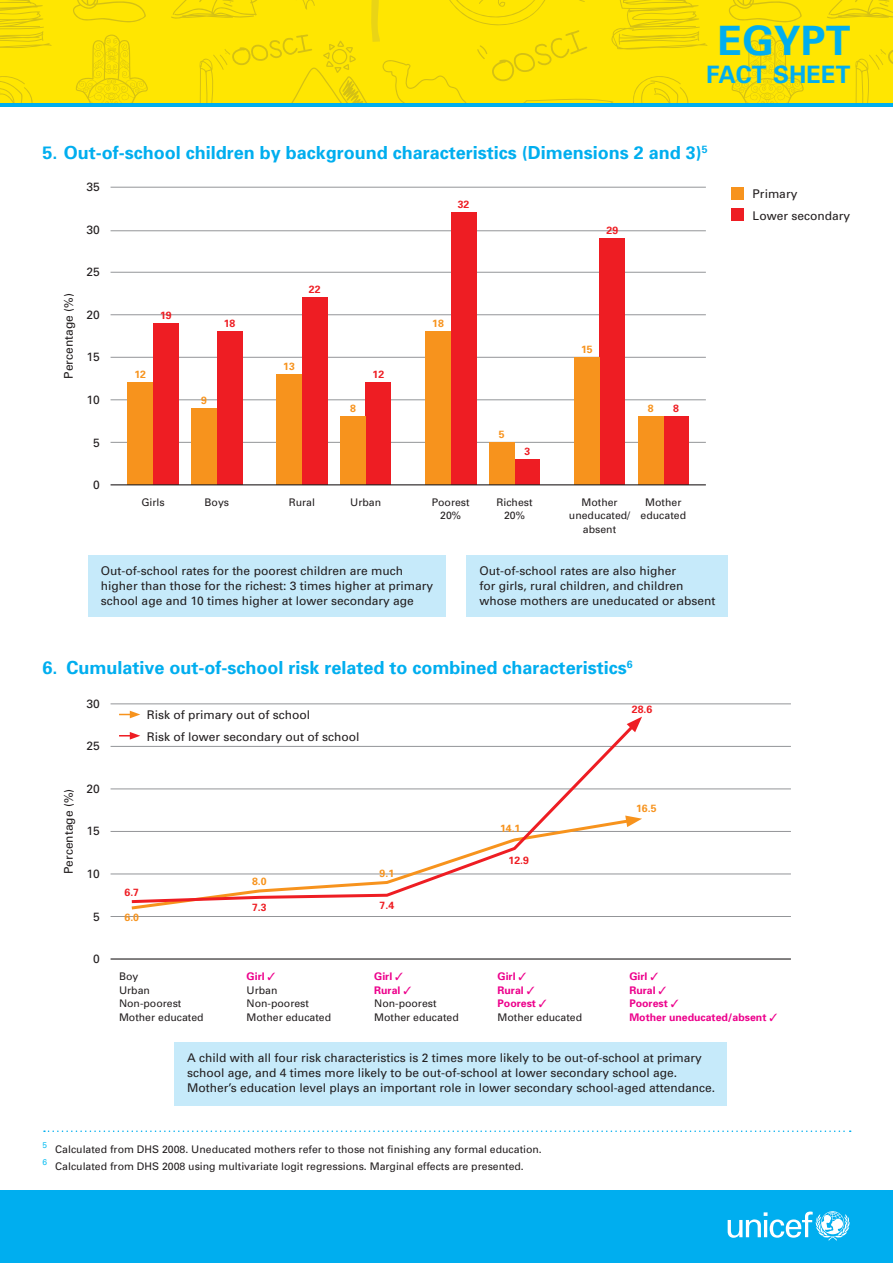
<style>
.page{position:relative;width:893px;height:1263px;background:#fff}
.page>*{position:absolute;margin:0;border:0;box-sizing:border-box;transform-origin:0 0}
.t1{font:700 40.5px "Univers";color:#00aeef}
.t2{font:700 24px "Univers";color:#00aeef}
.t3{font:700 18px "Univers";color:#00aeef}
.t4{font:12px/15px "Univers";color:#231f20}
.t5{font:10.5px/13.5px "Univers";color:#231f20}
.t6{font:700 10.5px "Univers";color:#ed028c}
.t7{font:700 10.5px "Univers";color:#ee1d23}
.t8{font:700 10.5px "Univers";color:#f7931d}
.t9{font:8.25px "Univers";color:#15c0f2}
</style>
<div class="page">
<div style="left:0;top:1191px;width:893px;height:72px;background:#00aeef"></div>
<svg style="left:0;top:102px;width:893px;height:4px;fill:#00aeef"></svg>
<hr style="left:111px;top:230px;width:595px;height:1px;background:#939598">
<hr style="left:111px;top:187px;width:595px;height:1px;background:#939598">
<svg style="left:728px;top:1211px;width:122px;height:29px"></svg>
<hr style="left:111px;top:442px;width:595px;height:1px;background:#939598">
<hr style="left:111px;top:399px;width:595px;height:1px;background:#939598">
<hr style="left:111px;top:357px;width:595px;height:1px;background:#939598">
<hr style="left:111px;top:314px;width:595px;height:1px;background:#939598">
<hr style="left:111px;top:272px;width:595px;height:1px;background:#939598">
<div style="left:128px;top:383px;width:25px;height:102px;background:#f7931d"></div>
<div style="left:153px;top:323px;width:26px;height:162px;background:#ee1d23"></div>
<div style="left:663px;top:417px;width:26px;height:68px;background:#ee1d23"></div>
<div style="left:638px;top:417px;width:25px;height:68px;background:#f7931d"></div>
<div style="left:731px;top:187px;width:13px;height:13px;background:#f7931d"></div>
<div style="left:731px;top:208px;width:13px;height:13px;background:#ee1d23"></div>
<div style="left:600px;top:238px;width:25px;height:247px;background:#ee1d23"></div>
<div style="left:574px;top:357px;width:26px;height:128px;background:#f7931d"></div>
<div style="left:302px;top:298px;width:25px;height:187px;background:#ee1d23"></div>
<div style="left:276px;top:374px;width:26px;height:111px;background:#f7931d"></div>
<div style="left:217px;top:332px;width:25px;height:153px;background:#ee1d23"></div>
<div style="left:191px;top:408px;width:26px;height:77px;background:#f7931d"></div>
<div style="left:366px;top:383px;width:25px;height:102px;background:#ee1d23"></div>
<div style="left:340px;top:417px;width:26px;height:68px;background:#f7931d"></div>
<div style="left:451px;top:213px;width:25px;height:272px;background:#ee1d23"></div>
<div style="left:425px;top:332px;width:26px;height:153px;background:#f7931d"></div>
<div style="left:514px;top:459px;width:26px;height:26px;background:#ee1d23"></div>
<div style="left:489px;top:442px;width:25px;height:43px;background:#f7931d"></div>
<hr style="left:111px;top:484px;width:595px;height:1px;background:#231f20">
<div style="left:88px;top:555px;width:357px;height:62px;background:#c6eafa"></div>
<div style="left:467px;top:555px;width:261px;height:62px;background:#c6eafa"></div>
<svg style="left:44px;top:1130px;width:807px;height:2px"></svg>
<hr style="left:111px;top:703px;width:680px;height:1px;background:#939598">
<hr style="left:111px;top:916px;width:680px;height:1px;background:#939598">
<hr style="left:111px;top:873px;width:680px;height:1px;background:#939598">
<hr style="left:111px;top:831px;width:680px;height:1px;background:#939598">
<hr style="left:111px;top:788px;width:680px;height:1px;background:#939598">
<hr style="left:111px;top:746px;width:680px;height:1px;background:#939598">
<svg style="left:119px;top:711px;width:21px;height:7px"></svg>
<svg style="left:119px;top:735px;width:10px;height:2px"></svg>
<hr style="left:111px;top:958px;width:680px;height:1px;background:#231f20">
<div style="left:174px;top:1042px;width:553px;height:64px;background:#c6eafa"></div>
<svg style="left:129px;top:724px;width:510px;height:181px"></svg>
<svg style="left:627px;top:717px;width:15px;height:15px"></svg>
<div style="left:0;top:0;width:893px;height:102px;background:#ffe601"></div>
<svg style="left:73px;top:0;width:73px;height:23px"></svg>
<svg style="left:76px;top:35px;width:72px;height:67px"></svg>
<svg style="left:729px;top:0;width:73px;height:23px"></svg>
<svg style="left:731px;top:35px;width:73px;height:67px"></svg>
<svg style="left:171px;top:0;width:536px;height:102px"></svg>
<svg style="left:855px;top:49px;width:38px;height:53px"></svg>
<svg style="left:0;top:0;width:52px;height:102px"></svg>
<svg style="left:827px;top:0;width:66px;height:19px"></svg>
<h1 class="t1" style="left:718px;top:16px;width:134px">EGYPT</h1>
<h2 class="t2" style="left:706px;top:60px;width:146px">FACT SHEET</h2>
<h3 class="t3" style="left:43px;top:142px;width:667px">5. Out-of-school children by background characteristics (Dimensions 2 and 3)<sup>5</sup></h3>
<p class="t4" style="left:87px;top:179px;width:15px">35</p>
<p class="t4" style="left:87px;top:222px;width:15px">30</p>
<p class="t4" style="left:87px;top:265px;width:15px">25</p>
<p class="t4" style="left:87px;top:307px;width:15px">20</p>
<p class="t4" style="left:87px;top:350px;width:15px">15</p>
<p class="t4" style="left:87px;top:392px;width:15px">10</p>
<p class="t4" style="left:93px;top:435px;width:8px">5</p>
<p class="t4" style="left:93px;top:478px;width:8px">0</p>
<p class="t5" style="left:141px;top:495px;width:25px">Girls</p>
<p class="t5" style="left:205px;top:495px;width:26px">Boys</p>
<p class="t5" style="left:289px;top:495px;width:28px">Rural</p>
<p class="t5" style="left:350px;top:495px;width:32px">Urban</p>
<p class="t5" style="left:432px;top:495px;width:39px">Poorest</p>
<p class="t5" style="left:496px;top:495px;width:38px">Richest</p>
<p class="t5" style="left:581px;top:495px;width:38px">Mother</p>
<p class="t5" style="left:645px;top:495px;width:38px">Mother</p>
<p class="t5" style="left:440px;top:509px;width:23px">20%</p>
<p class="t5" style="left:504px;top:509px;width:23px">20%</p>
<p class="t5" style="left:583px;top:509px;width:105px;text-indent:-14px">uneducated/ educated absent</p>
<p class="t7" style="left:458px;top:198px;width:13px">32</p>
<p class="t7" style="left:606px;top:224px;width:13px">29</p>
<p class="t7" style="left:309px;top:283px;width:13px">22</p>
<p class="t4" style="left:61px;top:379px;width:87px;rotate:-90deg">Percentage (%)</p>
<p class="t7" style="left:160px;top:309px;width:13px">19</p>
<p class="t7" style="left:224px;top:317px;width:13px">18</p>
<p class="t8" style="left:432px;top:317px;width:13px">18</p>
<p class="t8" style="left:581px;top:343px;width:13px">15</p>
<p class="t8" style="left:283px;top:360px;width:13px">13</p>
<p class="t8" style="left:134px;top:368px;width:13px">12</p>
<p class="t7" style="left:373px;top:368px;width:13px">12</p>
<p class="t8" style="left:201px;top:394px;width:7px">9</p>
<p class="t8" style="left:648px;top:402px;width:7px">8</p>
<p class="t7" style="left:673px;top:402px;width:7px">8</p>
<p class="t8" style="left:350px;top:402px;width:7px">8</p>
<p class="t8" style="left:499px;top:428px;width:7px">5</p>
<p class="t7" style="left:524px;top:445px;width:7px">3</p>
<p class="t4" style="left:101px;top:563px;width:334px">Out-of-school rates for the poorest children are much higher than those for the richest: 3 times higher at primary school age and 10 times higher at lower secondary age</p>
<p class="t4" style="left:479px;top:563px;width:238px">Out-of-school rates are also higher<br>for girls, rural children, and children whose mothers are uneducated or absent</p>
<h3 class="t3" style="left:43px;top:656px;width:591px">6. Cumulative out-of-school risk related to combined characteristics<sup>6</sup></h3>
<p class="t4" style="left:87px;top:696px;width:15px">30</p>
<p class="t4" style="left:87px;top:738px;width:15px">25</p>
<p class="t4" style="left:87px;top:781px;width:15px">20</p>
<p class="t4" style="left:87px;top:824px;width:15px">15</p>
<p class="t4" style="left:87px;top:866px;width:15px">10</p>
<p class="t4" style="left:93px;top:909px;width:8px">5</p>
<p class="t4" style="left:93px;top:952px;width:8px">0</p>
<p class="t7" style="left:632px;top:703px;width:22px">28.6</p>
<p class="t4" style="left:147px;top:704px;width:214px;line-height:21.3px">Risk of primary out of school<br>Risk of lower secondary out of school</p>
<p class="t4" style="left:61px;top:874px;width:87px;rotate:-90deg">Percentage (%)</p>
<p class="t8" style="left:636px;top:802px;width:22px">16.5</p>
<p class="t8" style="left:500px;top:822px;width:22px">14.1</p>
<p class="t7" style="left:509px;top:854px;width:22px">12.9</p>
<p class="t8" style="left:380px;top:867px;width:16px">9.1</p>
<p class="t8" style="left:252px;top:875px;width:16px">8.0</p>
<p class="t7" style="left:125px;top:886px;width:16px">6.7</p>
<p class="t8" style="left:125px;top:910px;width:16px">6.0</p>
<p class="t7" style="left:380px;top:899px;width:16px">7.4</p>
<p class="t7" style="left:252px;top:901px;width:16px">7.3</p>
<p class="t4" style="left:753px;top:184px;width:99px;line-height:21.3px">Primary<br>Lower secondary</p>
<p class="t5" style="left:119px;top:970px;width:21px">Boy</p>
<p class="t6" style="left:247px;top:970px;width:20px">Girl</p>
<p class="t6" style="left:374px;top:970px;width:20px">Girl</p>
<p class="t6" style="left:497px;top:970px;width:20px">Girl</p>
<p class="t6" style="left:629px;top:970px;width:20px">Girl</p>
<p class="t5" style="left:119px;top:983px;width:32px">Urban</p>
<p class="t5" style="left:247px;top:983px;width:32px">Urban</p>
<p class="t6" style="left:374px;top:983px;width:28px">Rural</p>
<p class="t6" style="left:497px;top:983px;width:28px">Rural</p>
<p class="t6" style="left:629px;top:983px;width:28px">Rural</p>
<p class="t5" style="left:119px;top:997px;width:64px">Non-poorest</p>
<p class="t5" style="left:247px;top:997px;width:64px">Non-poorest</p>
<p class="t5" style="left:374px;top:997px;width:64px">Non-poorest</p>
<p class="t6" style="left:497px;top:997px;width:40px">Poorest</p>
<p class="t6" style="left:629px;top:997px;width:40px">Poorest</p>
<p class="t5" style="left:119px;top:1010px;width:86px">Mother educated</p>
<p class="t5" style="left:247px;top:1010px;width:86px">Mother educated</p>
<p class="t5" style="left:374px;top:1010px;width:86px">Mother educated</p>
<p class="t5" style="left:497px;top:1010px;width:86px">Mother educated</p>
<p class="t6" style="left:629px;top:1010px;width:139px">Mother uneducated/absent</p>
<p class="t4" style="left:187px;top:1050px;width:529px">A child with all four risk characteristics is 2 times more likely to be out-of-school at primary school age, and 4 times more likely to be out-of-school at lower secondary school age.<br>Mother’s education level plays an important role in lower secondary school-aged attendance.</p>
<p class="t9" style="left:43px;top:1140px;width:6px">5</p>
<p class="t5" style="left:55px;top:1142px;width:488px">Calculated from DHS 2008. Uneducated mothers refer to those not finishing any formal education.</p>
<p class="t9" style="left:43px;top:1157px;width:6px">6</p>
<p class="t5" style="left:55px;top:1159px;width:470px">Calculated from DHS 2008 using multivariate logit regressions. Marginal effects are presented.</p>
</div>
